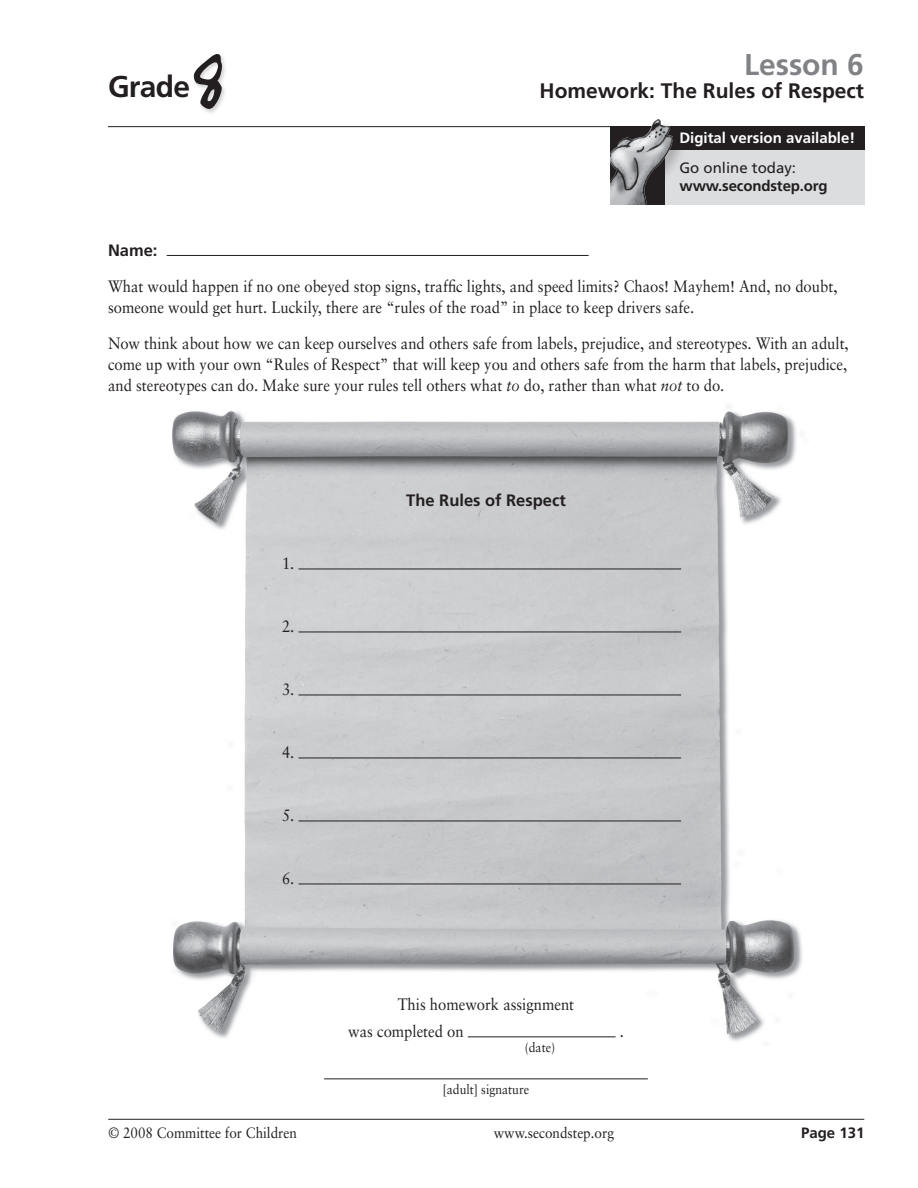
<style>
.page{position:relative;width:918px;height:1188px;background:#fff}
.page>*{position:absolute;margin:0;border:0;box-sizing:border-box;transform-origin:0 0}
.t1{font:700 30px "Frutiger";color:#808285}
.t2{font:700 30px "Frutiger";letter-spacing:-.025em;color:#231f20}
.t3{font:700 21px "Frutiger";color:#231f20}
.t4{font:16.5px/21px "Sabon";color:#231f20;scale:.9 1}
.Heading_3{font:700 16.5px "Frutiger";color:#231f20}
.t5{font:15px "Sabon";color:#231f20;scale:.9 1}
.t6{font:700 15px "Frutiger";letter-spacing:-.01em;color:#231f20}
.t7{font:700 15px "Frutiger";color:#fff}
.t8{font:15px "Frutiger";color:#231f20}
.t9{font:13.5px "Sabon";color:#231f20;scale:.9 1}
.s1{font-style:italic}
</style>
<div class="page">
<hr style="left:108px;top:1119px;width:756px;height:1px;background:#231f20">
<hr style="left:108px;top:126px;width:756px;height:1px;background:#231f20">
<div style="left:665px;top:126px;width:199px;height:79px;background:#dcdddf"></div>
<div style="left:665px;top:126px;width:199px;height:24px;background:#231f20"></div>
<div style="left:610px;top:117px;width:78px;height:88px;background:#231f20;opacity:.25"></div>
<img style="left:610px;top:120px;width:63px;height:85px">
<img style="left:172px;top:405px;width:630px;height:636px">
<div style="left:193px;top:53px;width:35px;height:61px;background:#231f20;opacity:.2"></div>
<svg style="left:194px;top:54px;width:28px;height:55px"></svg>
<hr style="left:167px;top:255px;width:422px;height:1px;background:#231f20">
<hr style="left:299px;top:569px;width:382px;height:1px;background:#231f20">
<hr style="left:299px;top:632px;width:382px;height:1px;background:#231f20">
<hr style="left:299px;top:695px;width:382px;height:1px;background:#231f20">
<hr style="left:299px;top:758px;width:382px;height:1px;background:#231f20">
<hr style="left:299px;top:821px;width:382px;height:1px;background:#231f20">
<hr style="left:299px;top:884px;width:382px;height:1px;background:#231f20">
<hr style="left:468px;top:1036px;width:148px;height:1px;background:#231f20">
<hr style="left:324px;top:1078px;width:324px;height:1px;background:#231f20">
<p class="t2" style="left:108px;top:69px;width:84px">Grade</p>
<p class="t1" style="left:744px;top:47px;width:122px">Lesson 6</p>
<p class="t3" style="left:540px;top:78px;width:326px">Homework: The Rules of Respect</p>
<p class="t7" style="left:679px;top:129px;width:177px">Digital version available!</p>
<p class="t8" style="left:679px;top:159px;width:118px">Go online today:</p>
<p class="t6" style="left:679px;top:177px;width:150px">www.secondstep.org</p>
<p class="Heading_3" style="left:108px;top:240px;width:51px">Name:</p>
<p class="t4" style="left:108px;top:275px;width:812px">What would happen if no one obeyed stop signs, traffic lights, and speed limits? Chaos! Mayhem! And, no doubt, someone would get hurt. Luckily, there are “rules of the road” in place to keep drivers safe.</p>
<p class="t4" style="left:108px;top:332px;width:825px;text-align:justify">Now think about how we can keep ourselves and others safe from labels, prejudice, and stereotypes. With an adult, come up with your own “Rules of Respect” that will keep you and others safe from the harm that labels, prejudice, and stereotypes can do. Make sure your rules tell others what <span class="s1">to</span> do, rather than what <span class="s1">not</span> to do.</p>
<p class="t4" style="left:282px;top:553px;width:15px">1.</p>
<p class="t4" style="left:282px;top:616px;width:15px">2.</p>
<p class="t4" style="left:282px;top:679px;width:15px">3.</p>
<p class="t4" style="left:282px;top:742px;width:15px">4.</p>
<p class="t4" style="left:282px;top:805px;width:15px">5.</p>
<p class="t4" style="left:282px;top:868px;width:15px">6.</p>
<p class="Heading_3" style="left:406px;top:491px;width:161px">The Rules of Respect</p>
<p class="t4" style="left:398px;top:994px;width:198px">This homework assignment</p>
<p class="t4" style="left:348px;top:1021px;width:130px">was completed on</p>
<p class="t4" style="left:620px;top:1021px;width:6px">.</p>
<p class="t9" style="left:525px;top:1039px;width:35px">(date)</p>
<p class="t9" style="left:443px;top:1081px;width:98px">[adult] signature</p>
<p class="t5" style="left:108px;top:1124px;width:211px">© 2008 Committee for Children</p>
<p class="t5" style="left:494px;top:1124px;width:135px">www.secondstep.org</p>
<p class="t6" style="left:801px;top:1124px;width:65px">Page 131</p>
</div>
